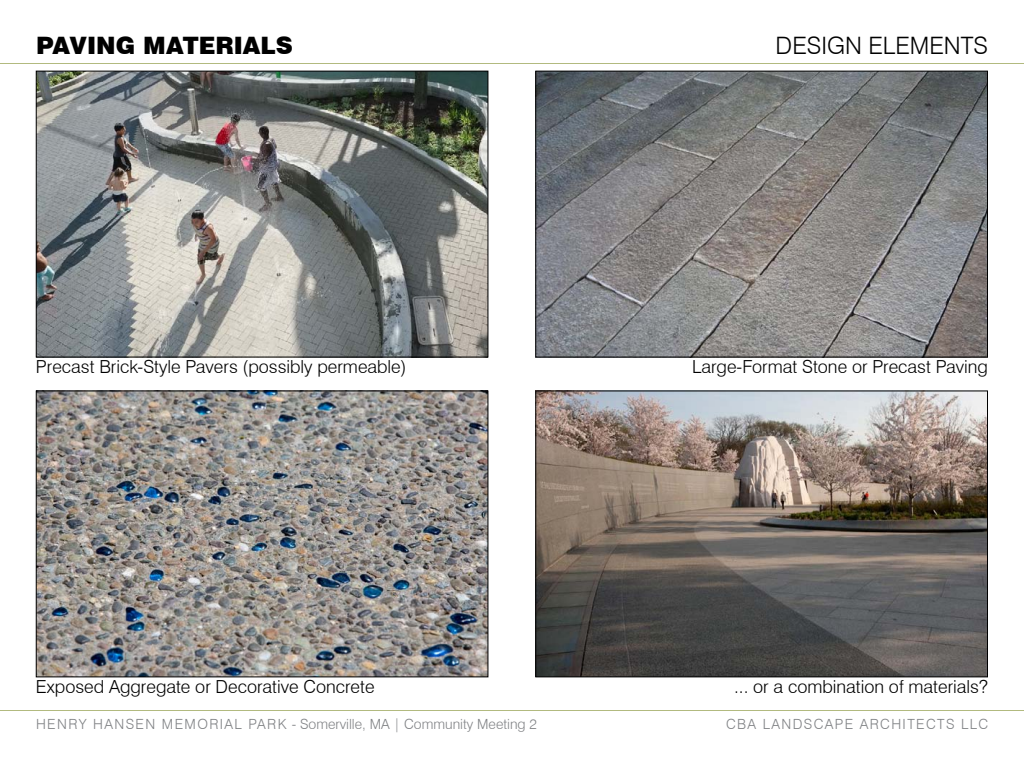
<style>
.page{position:relative;width:1024px;height:768px;background:#fff}
.page>*{position:absolute;margin:0;border:0;box-sizing:border-box;transform-origin:0 0}
.t1{font:900 24px "Swiss 721 BT";color:#000}
.t2{font:300 24px "Swiss 721 BT";color:#000}
.t3{font:300 18px "Swiss 721 BT";color:#000}
.t4{font:300 14px "Swiss 721 BT";color:#808285}
.t5{font:300 14px "Swiss 721 BT";letter-spacing:.1em;color:#808285}
</style>
<div class="page">
<hr style="left:0;top:63px;width:1024px;height:1px;background:#b2ba7f">
<hr style="left:0;top:710px;width:1024px;height:1px;background:#b2ba7f">
<img style="left:38px;top:73px;width:448px;height:283px">
<div style="left:36px;top:71px;width:452px;height:287px;border:1px solid #000"></div>
<img style="left:537px;top:73px;width:449px;height:283px">
<div style="left:535px;top:71px;width:453px;height:287px;border:1px solid #000"></div>
<img style="left:38px;top:392px;width:448px;height:283px">
<div style="left:36px;top:390px;width:452px;height:287px;border:1px solid #000"></div>
<img style="left:537px;top:392px;width:449px;height:283px">
<div style="left:535px;top:390px;width:453px;height:287px;border:1px solid #000"></div>
<h1 class="t1" style="left:36px;top:31px;width:258px">PAVING MATERIALS</h1>
<h1 class="t2" style="left:776px;top:31px;width:214px">DESIGN ELEMENTS</h1>
<p class="t3" style="left:36px;top:356px;width:372px">Precast Brick-Style Pavers (possibly permeable)</p>
<p class="t3" style="left:692px;top:356px;width:297px">Large-Format Stone or Precast Paving</p>
<p class="t3" style="left:36px;top:675px;width:340px">Exposed Aggregate or Decorative Concrete</p>
<p class="t3" style="left:734px;top:675px;width:255px">... or a combination of materials?</p>
<p class="t4" style="left:36px;top:716px;width:502px">HENRY HANSEN MEMORIAL PARK - Somerville, MA | Community Meeting 2</p>
<p class="t5" style="left:726px;top:716px;width:264px">CBA LANDSCAPE ARCHITECTS LLC</p>
</div>
